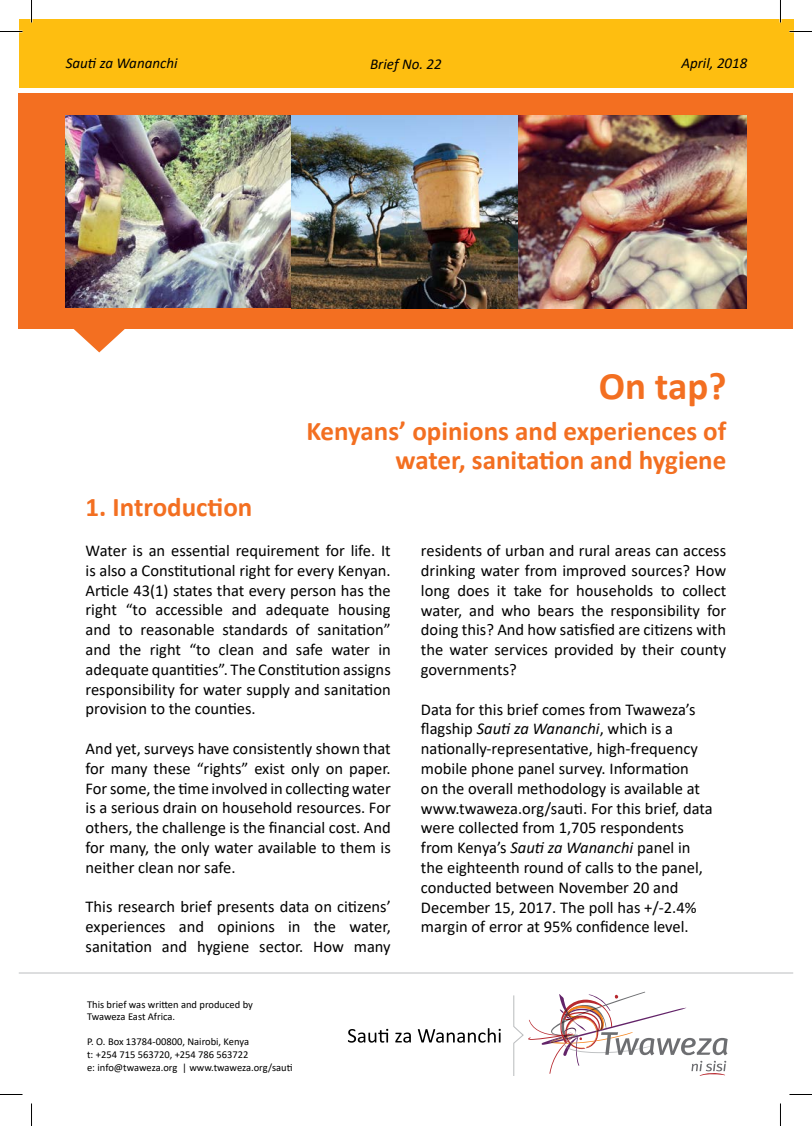
<style>
.page{position:relative;width:812px;height:1126px;background:#fff}
.page>*{position:absolute;margin:0;border:0;box-sizing:border-box;transform-origin:0 0}
.t1{font:700 39px "Calibri";color:#f36f21}
.t2{font:700 27px/29.1px "Calibri";color:#f36f21;text-align:right}
.t3{font:16.5px/19.8px "Calibri";color:#000;text-align:justify}
.t4{font:italic 15px "Calibri";color:#000}
.t5{font:10.5px/12.6px "Calibri";color:#000}
.s1{font-style:italic}
</style>
<div class="page">
<div style="left:19px;top:19px;width:774px;height:68px;background:#febe10"></div>
<svg style="left:74px;top:329px;width:51px;height:23px"></svg>
<div style="left:19px;top:93px;width:774px;height:236px;background:#f36f21"></div>
<hr style="left:19px;top:973px;width:774px;height:1px;background:#bcbec0">
<svg style="left:348px;top:1028px;width:152px;height:15px"></svg>
<svg style="left:513px;top:992px;width:214px;height:84px"></svg>
<img style="left:66px;top:116px;width:680px;height:192px">
<hr style="left:779px;top:0;width:2px;height:22px;background:#fff">
<svg style="left:0;top:31px;width:22px;height:1px"></svg>
<svg style="left:789px;top:31px;width:22px;height:1px"></svg>
<svg style="left:0;top:1094px;width:22px;height:1px"></svg>
<svg style="left:789px;top:1094px;width:22px;height:1px"></svg>
<svg style="left:31px;top:0;width:1px;height:22px"></svg>
<svg style="left:31px;top:1103px;width:1px;height:23px"></svg>
<svg style="left:780px;top:0;width:1px;height:22px"></svg>
<svg style="left:780px;top:1103px;width:1px;height:23px"></svg>
<p class="t4" style="left:66px;top:53px;width:113px">Sauti za Wananchi</p>
<p class="t4" style="left:370px;top:53px;width:73px">Brief No. 22</p>
<p class="t4" style="left:681px;top:52px;width:67px">April, 2018</p>
<h1 class="t1" style="left:598px;top:358px;width:129px">On tap?</h1>
<h2 class="t2" style="left:306px;top:416px;width:421px">Kenyans’ opinions and experiences of water, sanitation and hygiene</h2>
<h2 class="t2" style="left:86px;top:492px;width:168px">1. Introduction</h2>
<p class="t3" style="left:86px;top:540px;width:306px">Water is an essential requirement for life. It is also a Constitutional right for every Kenyan.<br>Article 43(1) states that every person has the right “to accessible and adequate housing and to reasonable standards of sanitation” and the right “to clean and safe water in adequate quantities”. The Constitution assigns responsibility for water supply and sanitation provision to the counties.</p>
<p class="t3" style="left:86px;top:738px;width:307px">And yet, surveys have consistently shown that for many these “rights” exist only on paper.<br>For some, the time involved in collecting water is a serious drain on household resources. For others, the challenge is the financial cost. And for many, the only water available to them is neither clean nor safe.</p>
<p class="t3" style="left:86px;top:897px;width:307px">This research brief presents data on citizens’ experiences and opinions in the water, sanitation and hygiene sector. How many</p>
<p class="t5" style="left:87px;top:998px;width:167px">This brief was written and produced by<br>Twaweza East Africa.</p>
<p class="t5" style="left:87px;top:1035px;width:207px">P. O. Box 13784-00800, Nairobi, Kenya<br>t: +254 715 563720, +254 786 563722<br>e: info@twaweza.org | www.twaweza.org/sauti</p>
<p class="t3" style="left:421px;top:540px;width:307px">residents of urban and rural areas can access drinking water from improved sources? How long does it take for households to collect water, and who bears the responsibility for doing this? And how satisfied are citizens with the water services provided by their county governments?</p>
<p class="t3" style="left:421px;top:699px;width:293px;text-align:left">Data for this brief comes from Twaweza’s flagship <span class="s1">Sauti za Wananchi</span>, which is a nationally-representative, high-frequency mobile phone panel survey. Information<br>on the overall methodology is available at www.twaweza.org/sauti. For this brief, data were collected from 1,705 respondents from Kenya’s <span class="s1">Sauti za Wananchi</span> panel in the eighteenth round of calls to the panel, conducted between November 20 and December 15, 2017. The poll has +/-2.4% margin of error at 95% confidence level.</p>
</div>
